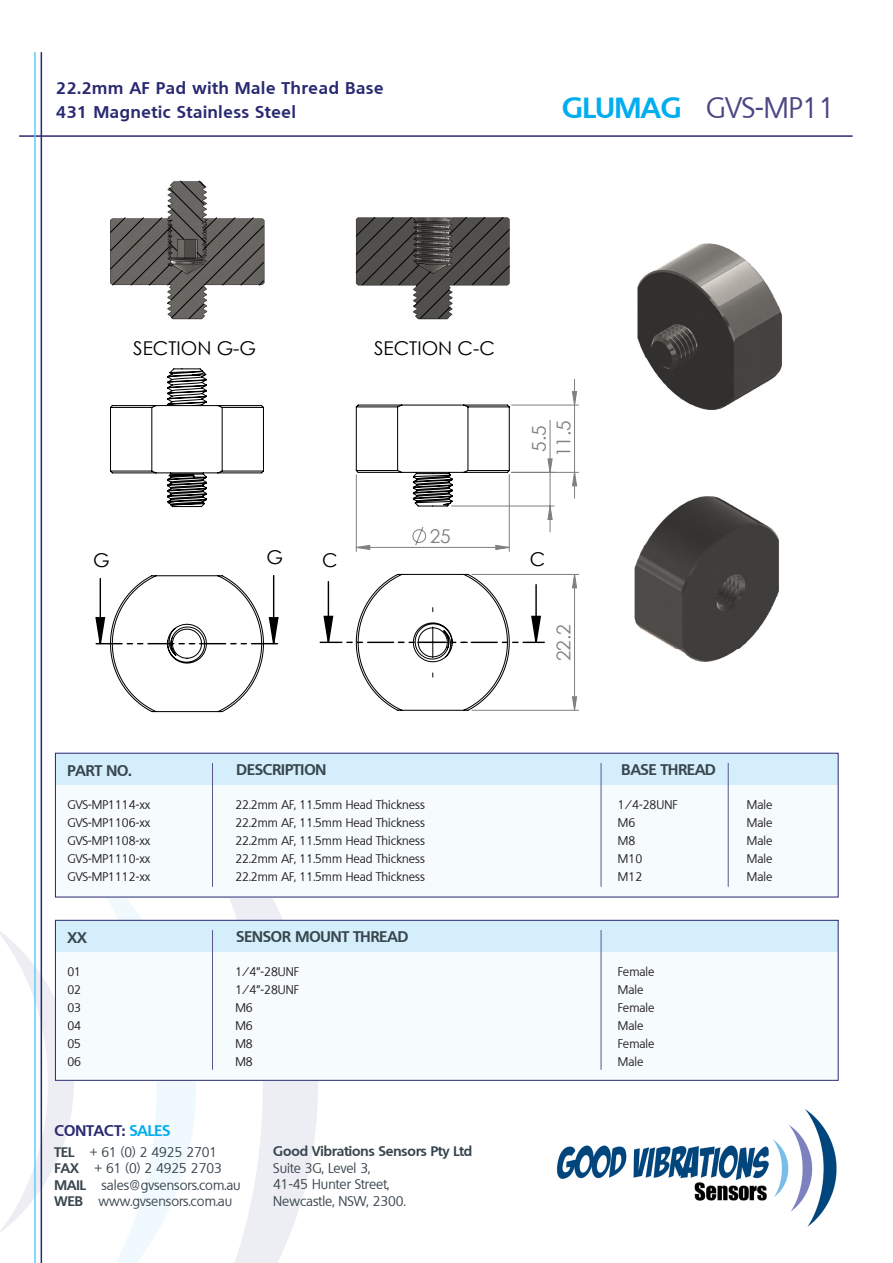
<style>
.page{position:relative;width:893px;height:1263px;background:#fff}
.page>*{position:absolute;margin:0;border:0;box-sizing:border-box;transform-origin:0 0}
.t1{font:28.35px "Quebec";color:#4a4683}
.t2{font:19.05px "Century Gothic";color:#000}
.t3{font:19.05px "Century Gothic";color:#808080}
.t4{font:700 16.5px "Quebec";letter-spacing:.05em;color:#292972}
.t5{font:700 15px "Quebec";color:#38454d}
.t6{font:700 15px "Quebec";color:#292972}
.t7{font:13.5px "Quebec";color:#38454d}
.t8{font:700 13.5px "Quebec";color:#38454d}
.t9{font:12px "Quebec";color:#231f20}
.s1{font-weight:700;color:#00aeef}
.s2{color:#00aeef}
.s3{font-weight:700}
</style>
<div class="page">
<svg style="left:196px;top:897px;width:122px;height:366px"></svg>
<svg style="left:74px;top:897px;width:122px;height:366px"></svg>
<svg style="left:0;top:926px;width:74px;height:309px"></svg>
<div style="left:55px;top:764px;width:783px;height:133px;background:#f6fbfe"></div>
<div style="left:55px;top:933px;width:783px;height:148px;background:#f6fbfe"></div>
<div style="left:55px;top:753px;width:783px;height:32px;background:#d4effb"></div>
<div style="left:55px;top:920px;width:783px;height:32px;background:#d4effb"></div>
<div style="left:55px;top:753px;width:783px;height:144px;border:1px solid #292972"></div>
<div style="left:55px;top:920px;width:783px;height:161px;border:1px solid #292972"></div>
<hr style="left:212px;top:763px;width:1px;height:124px;background:#5b568e">
<hr style="left:601px;top:763px;width:1px;height:124px;background:#5b568e">
<hr style="left:728px;top:763px;width:1px;height:124px;background:#5b568e">
<hr style="left:19px;top:135px;width:834px;height:2px;background:#292972">
<hr style="left:41px;top:52px;width:1px;height:1211px;background:#292972">
<hr style="left:34px;top:52px;width:2px;height:1211px;background:#5fcdf5">
<img style="left:637px;top:243px;width:145px;height:167px">
<img style="left:634px;top:496px;width:145px;height:166px">
<hr style="left:509px;top:475px;width:1px;height:76px;background:#808080">
<hr style="left:356px;top:475px;width:1px;height:76px;background:#808080">
<hr style="left:511px;top:405px;width:68px;height:1px;background:#808080">
<hr style="left:511px;top:472px;width:68px;height:1px;background:#808080">
<hr style="left:451px;top:506px;width:103px;height:1px;background:#808080">
<hr style="left:472px;top:574px;width:107px;height:1px;background:#808080">
<hr style="left:472px;top:710px;width:107px;height:1px;background:#808080">
<svg style="left:355px;top:526px;width:155px;height:24px"></svg>
<svg style="left:547px;top:379px;width:30px;height:153px"></svg>
<svg style="left:572px;top:575px;width:5px;height:136px"></svg>
<svg style="left:355px;top:404px;width:156px;height:103px"></svg>
<svg style="left:320px;top:573px;width:224px;height:138px"></svg>
<svg style="left:355px;top:217px;width:155px;height:102px"></svg>
<svg style="left:110px;top:368px;width:154px;height:140px"></svg>
<svg style="left:95px;top:575px;width:184px;height:138px"></svg>
<svg style="left:110px;top:180px;width:154px;height:140px"></svg>
<hr style="left:601px;top:930px;width:1px;height:140px;background:#5b568e">
<hr style="left:212px;top:930px;width:1px;height:140px;background:#5b568e">
<img style="left:556px;top:1109px;width:281px;height:118px">
<p class="t4" style="left:56px;top:77px;width:329px">22.2mm AF Pad with Male Thread Base</p>
<p class="t4" style="left:56px;top:101px;width:241px">431 Magnetic Stainless Steel</p>
<p class="t1" style="left:562px;top:89px;width:274px"><span class="s1">GLUMAG</span> GVS-MP11</p>
<p class="t2" style="left:133px;top:335px;width:124px">SECTION G-G</p>
<p class="t2" style="left:93px;top:547px;width:18px">G</p>
<p class="t2" style="left:267px;top:544px;width:18px">G</p>
<p class="t2" style="left:374px;top:334px;width:122px">SECTION C-C</p>
<p class="t3" style="left:526px;top:452px;width:28px;rotate:-90deg">5.5</p>
<p class="t3" style="left:550px;top:457px;width:38px;rotate:-90deg">11.5</p>
<p class="t3" style="left:430px;top:523px;width:23px">25</p>
<p class="t2" style="left:322px;top:547px;width:17px">C</p>
<p class="t2" style="left:530px;top:545px;width:17px">C</p>
<p class="t3" style="left:550px;top:661px;width:38px;rotate:-90deg">22.2</p>
<p class="t5" style="left:67px;top:760px;width:66px">PART NO.</p>
<p class="t5" style="left:237px;top:760px;width:91px">DESCRIPTION</p>
<p class="t5" style="left:622px;top:760px;width:96px">BASE THREAD</p>
<p class="t9" style="left:67px;top:797px;width:84px">GVS-MP1114-xx</p>
<p class="t9" style="left:235px;top:797px;width:191px">22.2mm AF, 11.5mm Head Thickness</p>
<p class="t9" style="left:618px;top:797px;width:61px">1/4-28UNF</p>
<p class="t9" style="left:747px;top:797px;width:27px">Male</p>
<p class="t9" style="left:67px;top:815px;width:84px">GVS-MP1106-xx</p>
<p class="t9" style="left:235px;top:815px;width:191px">22.2mm AF, 11.5mm Head Thickness</p>
<p class="t9" style="left:618px;top:815px;width:19px">M6</p>
<p class="t9" style="left:747px;top:815px;width:27px">Male</p>
<p class="t9" style="left:67px;top:833px;width:84px">GVS-MP1108-xx</p>
<p class="t9" style="left:235px;top:833px;width:191px">22.2mm AF, 11.5mm Head Thickness</p>
<p class="t9" style="left:618px;top:833px;width:19px">M8</p>
<p class="t9" style="left:747px;top:833px;width:27px">Male</p>
<p class="t9" style="left:67px;top:851px;width:84px">GVS-MP1110-xx</p>
<p class="t9" style="left:235px;top:851px;width:191px">22.2mm AF, 11.5mm Head Thickness</p>
<p class="t9" style="left:618px;top:851px;width:26px">M10</p>
<p class="t9" style="left:747px;top:851px;width:27px">Male</p>
<p class="t9" style="left:67px;top:869px;width:84px">GVS-MP1112-xx</p>
<p class="t9" style="left:235px;top:869px;width:191px">22.2mm AF, 11.5mm Head Thickness</p>
<p class="t9" style="left:618px;top:869px;width:26px">M12</p>
<p class="t9" style="left:747px;top:869px;width:27px">Male</p>
<p class="t5" style="left:67px;top:927px;width:21px">XX</p>
<p class="t5" style="left:237px;top:927px;width:173px">SENSOR MOUNT THREAD</p>
<p class="t9" style="left:67px;top:964px;width:15px">01</p>
<p class="t9" style="left:235px;top:964px;width:65px">1/4”-28UNF</p>
<p class="t9" style="left:618px;top:964px;width:38px">Female</p>
<p class="t9" style="left:67px;top:982px;width:15px">02</p>
<p class="t9" style="left:235px;top:982px;width:65px">1/4”-28UNF</p>
<p class="t9" style="left:618px;top:982px;width:27px">Male</p>
<p class="t9" style="left:67px;top:1000px;width:15px">03</p>
<p class="t9" style="left:235px;top:1000px;width:19px">M6</p>
<p class="t9" style="left:618px;top:1000px;width:38px">Female</p>
<p class="t9" style="left:67px;top:1018px;width:15px">04</p>
<p class="t9" style="left:235px;top:1018px;width:19px">M6</p>
<p class="t9" style="left:618px;top:1018px;width:27px">Male</p>
<p class="t9" style="left:67px;top:1036px;width:15px">05</p>
<p class="t9" style="left:235px;top:1036px;width:19px">M8</p>
<p class="t9" style="left:618px;top:1036px;width:38px">Female</p>
<p class="t9" style="left:67px;top:1054px;width:15px">06</p>
<p class="t9" style="left:235px;top:1054px;width:19px">M8</p>
<p class="t9" style="left:618px;top:1054px;width:27px">Male</p>
<p class="t6" style="left:55px;top:1120px;width:117px">CONTACT: <span class="s2">SALES</span></p>
<p class="t7" style="left:55px;top:1143px;width:164px"><span class="s3">TEL</span> + 61 (0) 2 4925 2701</p>
<p class="t7" style="left:55px;top:1159px;width:169px"><span class="s3">FAX</span> + 61 (0) 2 4925 2703</p>
<p class="t7" style="left:55px;top:1176px;width:188px"><span class="s3">MAIL</span> sales@gvsensors.com.au</p>
<p class="t7" style="left:55px;top:1192px;width:179px"><span class="s3">WEB</span> www.gvsensors.com.au</p>
<p class="t8" style="left:273px;top:1142px;width:200px">Good Vibrations Sensors Pty Ltd</p>
<p class="t7" style="left:273px;top:1159px;width:99px">Suite 3G, Level 3,</p>
<p class="t7" style="left:273px;top:1176px;width:118px">41-45 Hunter Street,</p>
<p class="t7" style="left:273px;top:1192px;width:134px">Newcastle, NSW, 2300.</p>
</div>
